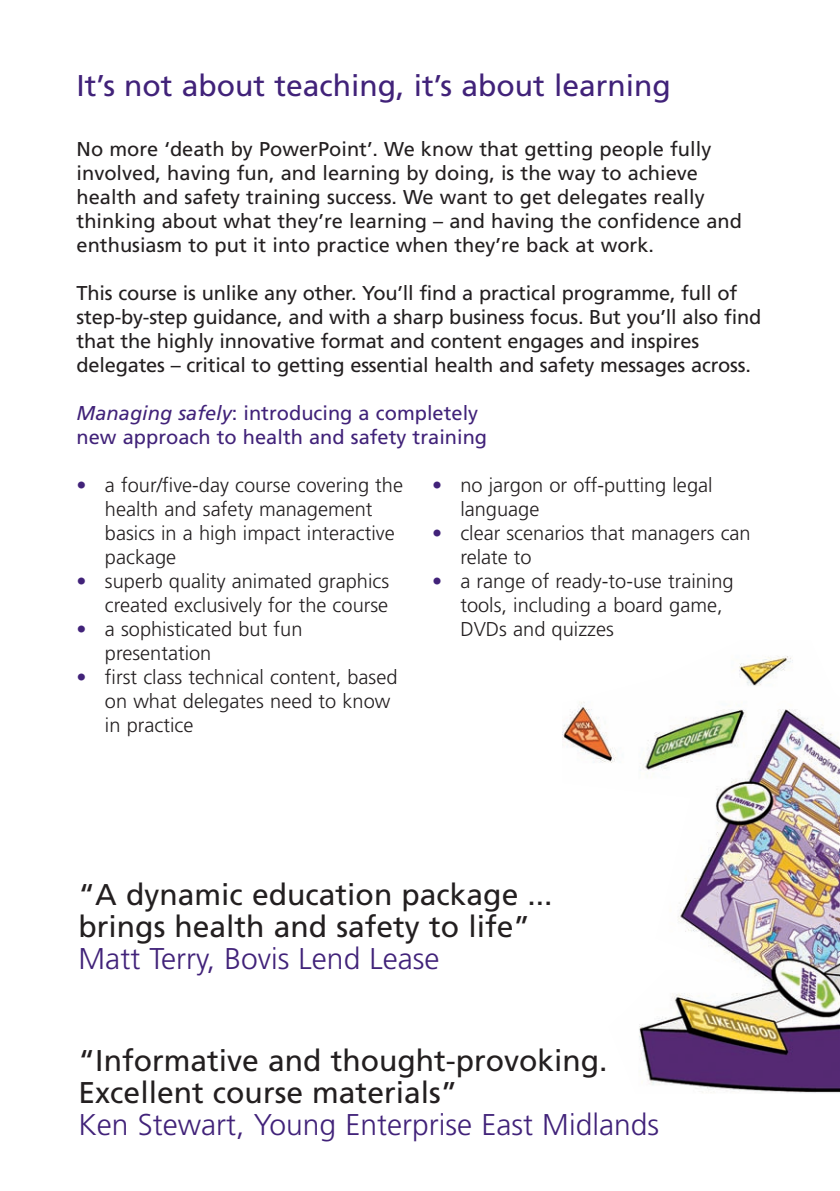
<style>
.page{position:relative;width:840px;height:1191px;background:#fff}
.page>*{position:absolute;margin:0;border:0;box-sizing:border-box;transform-origin:0 0}
.t1{font:30px/32px "Frutiger";color:#231f20}
.t2{font:300 30px "Frutiger";color:#412279}
.t3{font:30px "Frutiger";color:#412279}
.t4{font:20px/24px "Frutiger";color:#231f20}
.t5{font:300 20px/24px "Frutiger";color:#231f20}
.t6{font:20px/24px "Frutiger";color:#412279}
.s1{font-style:italic}
.s2{color:#412279}
</style>
<div class="page">
<img style="left:562px;top:656px;width:277px;height:437px">
<h1 class="t3" style="left:77px;top:74px;width:595px">It’s not about teaching, it’s about learning</h1>
<p class="t4" style="left:77px;top:139px;width:666px">No more ‘death by PowerPoint’. We know that getting people fully involved, having fun, and learning by doing, is the way to achieve health and safety training success. We want to get delegates really thinking about what they’re learning – and having the confidence and enthusiasm to put it into practice when they’re back at work.</p>
<p class="t4" style="left:77px;top:283px;width:686px">This course is unlike any other. You’ll find a practical programme, full of step-by-step guidance, and with a sharp business focus. But you’ll also find that the highly innovative format and content engages and inspires delegates – critical to getting essential health and safety messages across.</p>
<p class="t6" style="left:77px;top:403px;width:412px"><span class="s1">Managing safely</span>: introducing a completely new approach to health and safety training</p>
<p class="t5" style="left:105px;top:475px;width:299px;text-indent:-28px"><span class="s2">•</span> a four/five-day course covering the health and safety management basics in a high impact interactive package</p>
<p class="t5" style="left:77px;top:571px;width:314px;text-align:right"><span class="s2">•</span> superb quality animated graphics created exclusively for the course</p>
<p class="t5" style="left:105px;top:619px;width:199px;text-indent:-28px"><span class="s2">•</span> a sophisticated but fun presentation</p>
<p class="t5" style="left:105px;top:667px;width:294px;text-indent:-28px"><span class="s2">•</span> first class technical content, based on what delegates need to know in practice</p>
<p class="t5" style="left:460px;top:475px;width:253px;text-indent:-28px"><span class="s2">•</span> no jargon or off-putting legal language</p>
<p class="t5" style="left:460px;top:523px;width:292px;text-indent:-28px"><span class="s2">•</span> clear scenarios that managers can relate to</p>
<p class="t5" style="left:460px;top:571px;width:275px;text-indent:-28px"><span class="s2">•</span> a range of ready-to-use training tools, including a board game,<br>DVDs and quizzes</p>
<h1 class="t1" style="left:79px;top:881px;width:475px">“A dynamic education package ... brings health and safety to life”</h1>
<h1 class="t2" style="left:79px;top:946px;width:362px">Matt Terry, Bovis Lend Lease</h1>
<h1 class="t1" style="left:79px;top:1046px;width:530px">“Informative and thought-provoking.<br>Excellent course materials”</h1>
<h1 class="t2" style="left:79px;top:1112px;width:581px">Ken Stewart, Young Enterprise East Midlands</h1>
</div>
